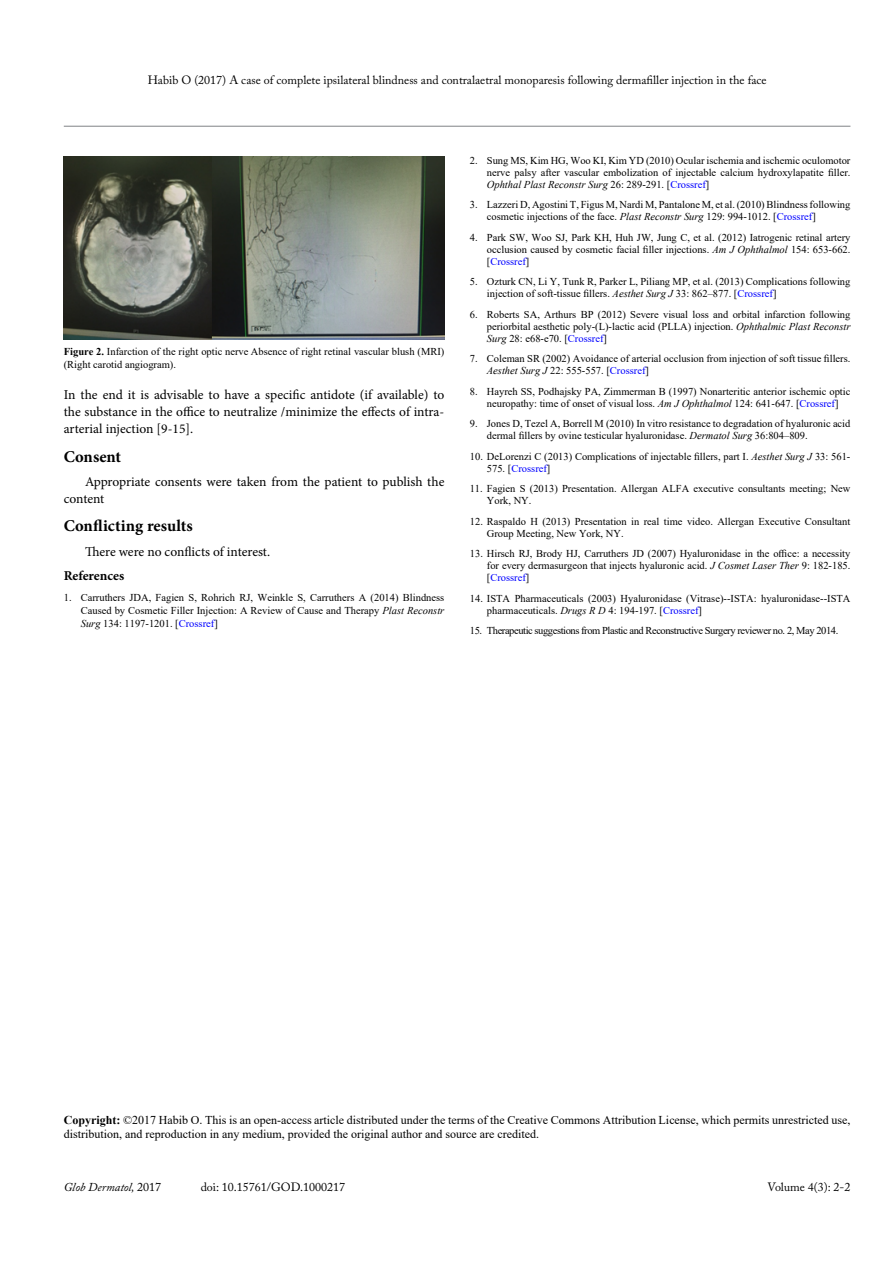
<style>
.page{position:relative;width:893px;height:1263px;background:#fff}
.page>*{position:absolute;margin:0;border:0;box-sizing:border-box;transform-origin:0 0}
.t1{font:700 16.5px "Minion Pro";color:#000}
.t2{font:13.5px/17.2px "Minion Pro";color:#000;text-align:justify}
.t3{font:700 13.5px "Minion Pro";letter-spacing:-.005em;color:#000}
.t4{font:12px/14.4px "Times New Roman";color:#000}
.t5{font:12px "Adobe Caslon Pro";color:#000}
.t6{font:italic 12px "Adobe Caslon Pro";color:#000}
.t7{font:10.5px/12px "Times New Roman";color:#000}
.t8{font:10.5px "Times New Roman";letter-spacing:-.04em;color:#000}
.s1{font-weight:700}
.s2{font-style:italic}
.s3{color:#00f}
.s4{font-style:normal}
</style>
<div class="page">
<hr style="left:64px;top:126px;width:786px;height:1px;background:#808285">
<img style="left:64px;top:156px;width:380px;height:183px">
<p class="t5" style="left:148px;top:73px;width:620px">Habib O (2017) A case of complete ipsilateral blindness and contralaetral monoparesis following dermafiller injection in the face</p>
<p class="t7" style="left:64px;top:345px;width:382px;line-height:12.6px"><span class="s1">Figure 2.</span> Infarction of the right optic nerve Absence of right retinal vascular blush (MRI) (Right carotid angiogram).</p>
<p class="t2" style="left:64px;top:386px;width:382px">In the end it is advisable to have a specific antidote (if available) to the substance in the office to neutralize /minimize the effects of intra&shy;arterial injection [9-15].</p>
<h1 class="t1" style="left:64px;top:445px;width:59px">Consent</h1>
<p class="t2" style="left:64px;top:474px;width:382px;line-height:16.2px;text-indent:21px">Appropriate consents were taken from the patient to publish the content</p>
<h1 class="t1" style="left:64px;top:514px;width:131px">Conflicting results</h1>
<p class="t2" style="left:85px;top:543px;width:187px">There were no conflicts of interest.</p>
<p class="t3" style="left:64px;top:566px;width:62px">References</p>
<p class="t7" style="left:81px;top:591px;width:365px;line-height:12.6px;text-align:justify;text-indent:-17px">1. Carruthers JDA, Fagien S, Rohrich RJ, Weinkle S, Carruthers A (2014) Blindness Caused by Cosmetic Filler Injection: A Review of Cause and Therapy <span class="s2">Plast Reconstr Surg</span> 134: 1197-1201. [<span class="s3">Crossref</span>]</p>
<p class="t7" style="left:487px;top:154px;width:365px;text-align:justify;text-indent:-17px">2. Sung MS, Kim HG, Woo KI, Kim YD (2010) Ocular ischemia and ischemic oculomotor nerve palsy after vascular embolization of injectable calcium hydroxylapatite filler.<br><span class="s2">Ophthal Plast Reconstr Surg</span> 26: 289-291. [<span class="s3">Crossref</span>]</p>
<p class="t7" style="left:487px;top:198px;width:365px;text-indent:-17px">3. Lazzeri D, Agostini T, Figus M, Nardi M, Pantalone M, et al. (2010) Blindness following cosmetic injections of the face. <span class="s2">Plast Reconstr Surg</span> 129: 994-1012. [<span class="s3">Crossref</span>]</p>
<p class="t7" style="left:487px;top:231px;width:365px;text-align:justify;text-indent:-17px">4. Park SW, Woo SJ, Park KH, Huh JW, Jung C, et al. (2012) Iatrogenic retinal artery occlusion caused by cosmetic facial filler injections. <span class="s2">Am J Ophthalmol</span> 154: 653-662. [<span class="s3">Crossref</span>]</p>
<p class="t7" style="left:487px;top:275px;width:365px;text-indent:-17px">5. Ozturk CN, Li Y, Tunk R, Parker L, Piliang MP, et al. (2013) Complications following injection of soft-tissue fillers. <span class="s2">Aesthet Surg J</span> 33: 862–877. [<span class="s3">Crossref</span>]</p>
<p class="t7" style="left:487px;top:308px;width:365px;text-align:justify;text-indent:-17px">6. Roberts SA, Arthurs BP (2012) Severe visual loss and orbital infarction following periorbital aesthetic poly-(L)-lactic acid (PLLA) injection. <span class="s2">Ophthalmic Plast Reconstr Surg</span> 28: e68-e70. [<span class="s3">Crossref</span>]</p>
<p class="t7" style="left:487px;top:352px;width:365px;text-indent:-17px">7. Coleman SR (2002) Avoidance of arterial occlusion from injection of soft tissue fillers.<br><span class="s2">Aesthet Surg J</span> 22: 555-557. [<span class="s3">Crossref</span>]</p>
<p class="t7" style="left:470px;top:385px;width:382px;text-align:center">8. Hayreh SS, Podhajsky PA, Zimmerman B (1997) Nonarteritic anterior ischemic optic neuropathy: time of onset of visual loss. <span class="s2">Am J Ophthalmol</span> 124: 641-647. [<span class="s3">Crossref</span>]</p>
<p class="t7" style="left:487px;top:417px;width:365px;text-indent:-17px">9. Jones D, Tezel A, Borrell M (2010) In vitro resistance to degradation of hyaluronic acid dermal fillers by ovine testicular hyaluronidase. <span class="s2">Dermatol Surg</span> 36:804–809.</p>
<p class="t7" style="left:487px;top:450px;width:365px;text-indent:-17px">10. DeLorenzi C (2013) Complications of injectable fillers, part I. <span class="s2">Aesthet Surg J</span> 33: 561-<br>575. [<span class="s3">Crossref</span>]</p>
<p class="t7" style="left:487px;top:482px;width:365px;text-indent:-17px">11. Fagien S (2013) Presentation. Allergan ALFA executive consultants meeting; New<br>York, NY.</p>
<p class="t7" style="left:487px;top:515px;width:365px;text-indent:-17px">12. Raspaldo H (2013) Presentation in real time video. Allergan Executive Consultant<br>Group Meeting, New York, NY.</p>
<p class="t7" style="left:487px;top:547px;width:365px;text-align:justify;text-indent:-17px">13. Hirsch RJ, Brody HJ, Carruthers JD (2007) Hyaluronidase in the office: a necessity for every dermasurgeon that injects hyaluronic acid. <span class="s2">J Cosmet Laser Ther</span> 9: 182-185. [<span class="s3">Crossref</span>]</p>
<p class="t7" style="left:487px;top:592px;width:365px;text-indent:-17px">14. ISTA Pharmaceuticals (2003) Hyaluronidase (Vitrase)--ISTA: hyaluronidase--ISTA pharmaceuticals. <span class="s2">Drugs R D</span> 4: 194-197. [<span class="s3">Crossref</span>]</p>
<p class="t8" style="left:470px;top:623px;width:370px">15. Therapeutic suggestions from Plastic and Reconstructive Surgery reviewer no. 2, May 2014.</p>
<p class="t4" style="left:64px;top:1112px;width:788px"><span class="s1">Copyright:</span> ©2017 Habib O. This is an open-access article distributed under the terms of the Creative Commons Attribution License, which permits unrestricted use, distribution, and reproduction in any medium, provided the original author and source are credited.</p>
<p class="t6" style="left:64px;top:1180px;width:99px">Glob Dermatol, <span class="s4">2017</span></p>
<p class="t5" style="left:201px;top:1180px;width:146px">doi: 10.15761/GOD.1000217</p>
<p class="t5" style="left:767px;top:1180px;width:84px">Volume 4(3): 2-2</p>
</div>
